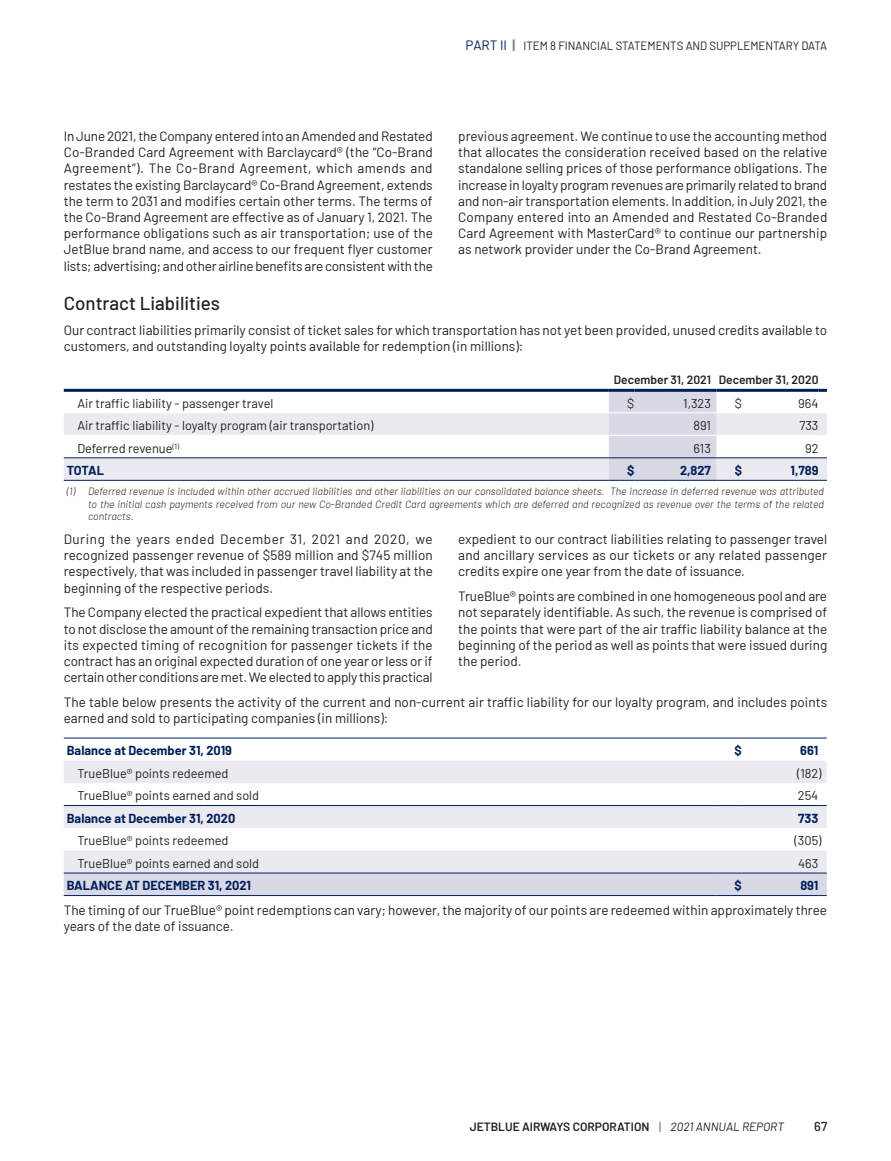
<style>
.page{position:relative;width:891px;height:1161px;background:#fff}
.page>*{position:absolute;margin:0;border:0;box-sizing:border-box;transform-origin:0 0}
.TITLE_4{font:500 18.75px "Barlow";color:#231f20}
.p_2COL{font:13.5px/16.2px "Barlow";letter-spacing:-.005em;color:#231f20;text-align:justify}
.p_1COL{font:13.5px/16.2px "Barlow";color:#231f20}
.t1{font:500 12.9px "Barlow";color:#231f20}
.tab_indent1{font:12.75px "Barlow";color:#231f20}
.tab_total_L{font:700 12.75px "Barlow";color:#00205b}
.tab_current_R{font:12.75px "Barlow";color:#231f20}
.tab_total_R{font:700 12.75px "Barlow";color:#00205b}
.tab_header_R{font:600 12px "Barlow";color:#231f20}
.t2{font:12px "Barlow";color:#231f20;scale:.95 1}
.tab_footnote{font:italic 300 10.5px/12.6px "Barlow";color:#231f20;text-align:justify}
.s1{font-size:13.5px;color:#00205b}
.s2{font-weight:700;font-size:13.5px;color:#808285}
.s3{font-weight:300;color:#00205b}
.s4{font-weight:400;font-style:italic}
</style>
<div class="page">
<svg style="left:64px;top:413px;width:763px;height:67px;fill:#eceaf1"></svg>
<hr style="left:64px;top:457px;width:545px;height:1px;background:#00205b">
<hr style="left:742px;top:457px;width:77px;height:1px;background:#00205b">
<hr style="left:64px;top:389px;width:545px;height:3px;background:#00205b">
<hr style="left:742px;top:389px;width:77px;height:3px;background:#00205b">
<svg style="left:819px;top:389px;width:8px;height:3px"></svg>
<hr style="left:64px;top:435px;width:545px;height:1px;background:#fff">
<hr style="left:742px;top:435px;width:77px;height:1px;background:#fff">
<hr style="left:64px;top:480px;width:545px;height:1px;background:#00205b">
<svg style="left:609px;top:389px;width:133px;height:92px;background:#d3d4e1"></svg>
<hr style="left:742px;top:480px;width:77px;height:1px;background:#00205b">
<svg style="left:64px;top:761px;width:763px;height:112px;fill:#eceaf1"></svg>
<hr style="left:64px;top:805px;width:652px;height:1px;background:#00205b">
<svg style="left:716px;top:805px;width:26px;height:1px"></svg>
<hr style="left:742px;top:805px;width:76px;height:1px;background:#00205b">
<hr style="left:64px;top:738px;width:652px;height:1px;background:#00205b">
<svg style="left:716px;top:738px;width:26px;height:1px"></svg>
<hr style="left:742px;top:738px;width:76px;height:1px;background:#00205b">
<svg style="left:64px;top:873px;width:763px;height:23px;background:#cacbdc"></svg>
<p class="t2" style="left:466px;top:37px;width:382px"><span class="s1">PART II</span> <span class="s2">|</span> ITEM 8 FINANCIAL STATEMENTS AND SUPPLEMENTARY DATA</p>
<p class="p_2COL" style="left:64px;top:127px;width:371px">In June 2021, the Company entered into an Amended and Restated Co-Branded Card Agreement with Barclaycard® (the “Co-Brand Agreement”). The Co-Brand Agreement, which amends and restates the existing Barclaycard® Co-Brand Agreement, extends the term to 2031 and modifies certain other terms. The terms of the Co-Brand Agreement are effective as of January 1, 2021. The performance obligations such as air transportation; use of the JetBlue brand name, and access to our frequent flyer customer lists; advertising; and other airline benefits are consistent with the</p>
<p class="p_2COL" style="left:458px;top:127px;width:371px">previous agreement. We continue to use the accounting method that allocates the consideration received based on the relative standalone selling prices of those performance obligations. The increase in loyalty program revenues are primarily related to brand and non-air transportation elements. In addition, in July 2021, the Company entered into an Amended and Restated Co-Branded Card Agreement with MasterCard® to continue our partnership as network provider under the Co-Brand Agreement.</p>
<p class="TITLE_4" style="left:64px;top:290px;width:158px">Contract Liabilities</p>
<p class="p_1COL" style="left:64px;top:321px;width:765px">Our contract liabilities primarily consist of ticket sales for which transportation has not yet been provided, unused credits available to customers, and outstanding loyalty points available for redemption (in millions):</p>
<p class="tab_header_R" style="left:614px;top:371px;width:99px">December 31, 2021</p>
<p class="tab_header_R" style="left:719px;top:371px;width:101px">December 31, 2020</p>
<p class="tab_indent1" style="left:77px;top:394px;width:198px">Air traffic liability - passenger travel</p>
<p class="tab_current_R" style="left:627px;top:394px;width:9px">$</p>
<p class="tab_current_R" style="left:683px;top:394px;width:29px">1,323</p>
<p class="tab_current_R" style="left:735px;top:394px;width:9px">$</p>
<p class="tab_current_R" style="left:798px;top:394px;width:22px">964</p>
<p class="tab_indent1" style="left:77px;top:416px;width:298px">Air traffic liability - loyalty program (air transportation)</p>
<p class="tab_current_R" style="left:693px;top:416px;width:19px">891</p>
<p class="tab_current_R" style="left:799px;top:416px;width:21px">733</p>
<p class="tab_indent1" style="left:77px;top:439px;width:103px">Deferred revenue<sup>(1)</sup></p>
<p class="tab_current_R" style="left:694px;top:439px;width:19px">613</p>
<p class="tab_current_R" style="left:805px;top:439px;width:15px">92</p>
<p class="tab_total_L" style="left:67px;top:461px;width:39px">TOTAL</p>
<p class="tab_total_R" style="left:627px;top:461px;width:9px">$</p>
<p class="tab_total_R" style="left:680px;top:461px;width:32px">2,827</p>
<p class="tab_total_R" style="left:735px;top:461px;width:9px">$</p>
<p class="tab_total_R" style="left:791px;top:461px;width:29px">1,789</p>
<p class="tab_footnote" style="left:88px;top:484px;width:738px;text-indent:-21px">(1) Deferred revenue is included within other accrued liabilities and other liabilities on our consolidated balance sheets. The increase in deferred revenue was attributed to the initial cash payments received from our new Co-Branded Credit Card agreements which are deferred and recognized as revenue over the terms of the related contracts.</p>
<p class="p_2COL" style="left:64px;top:530px;width:371px">During the years ended December 31, 2021 and 2020, we recognized passenger revenue of $589 million and $745 million respectively, that was included in passenger travel liability at the beginning of the respective periods.</p>
<p class="p_2COL" style="left:64px;top:603px;width:371px">The Company elected the practical expedient that allows entities to not disclose the amount of the remaining transaction price and its expected timing of recognition for passenger tickets if the contract has an original expected duration of one year or less or if certain other conditions are met. We elected to apply this practical</p>
<p class="p_2COL" style="left:458px;top:530px;width:370px">expedient to our contract liabilities relating to passenger travel and ancillary services as our tickets or any related passenger credits expire one year from the date of issuance.</p>
<p class="p_2COL" style="left:458px;top:587px;width:370px">TrueBlue® points are combined in one homogeneous pool and are not separately identifiable. As such, the revenue is comprised of the points that were part of the air traffic liability balance at the beginning of the period as well as points that were issued during the period.</p>
<p class="p_1COL" style="left:64px;top:693px;width:765px">The table below presents the activity of the current and non-current air traffic liability for our loyalty program, and includes points earned and sold to participating companies (in millions):</p>
<p class="tab_total_L" style="left:67px;top:741px;width:167px">Balance at December 31, 2019</p>
<p class="tab_total_R" style="left:734px;top:741px;width:9px">$</p>
<p class="tab_total_R" style="left:800px;top:741px;width:20px">661</p>
<p class="tab_indent1" style="left:77px;top:764px;width:153px">TrueBlue® points redeemed</p>
<p class="tab_current_R" style="left:797px;top:764px;width:26px">(182)</p>
<p class="tab_indent1" style="left:77px;top:787px;width:183px">TrueBlue® points earned and sold</p>
<p class="tab_current_R" style="left:798px;top:787px;width:22px">254</p>
<p class="tab_total_L" style="left:67px;top:809px;width:170px">Balance at December 31, 2020</p>
<p class="tab_total_R" style="left:798px;top:809px;width:22px">733</p>
<p class="tab_indent1" style="left:77px;top:832px;width:153px">TrueBlue® points redeemed</p>
<p class="tab_current_R" style="left:795px;top:832px;width:28px">(305)</p>
<p class="tab_indent1" style="left:77px;top:854px;width:183px">TrueBlue® points earned and sold</p>
<p class="tab_current_R" style="left:798px;top:854px;width:22px">463</p>
<p class="tab_total_L" style="left:67px;top:876px;width:186px">BALANCE AT DECEMBER 31, 2021</p>
<p class="tab_total_R" style="left:734px;top:876px;width:9px">$</p>
<p class="tab_total_R" style="left:800px;top:876px;width:19px">891</p>
<p class="p_1COL" style="left:64px;top:901px;width:765px">The timing of our TrueBlue® point redemptions can vary; however, the majority of our points are redeemed within approximately three years of the date of issuance.</p>
<p class="tab_header_R" style="left:470px;top:1118px;width:316px">JETBLUE AIRWAYS CORPORATION <span class="s3">|</span> <span class="s4">2021 ANNUAL REPORT</span></p>
<p class="t1" style="left:814px;top:1117px;width:14px">67</p>
</div>
